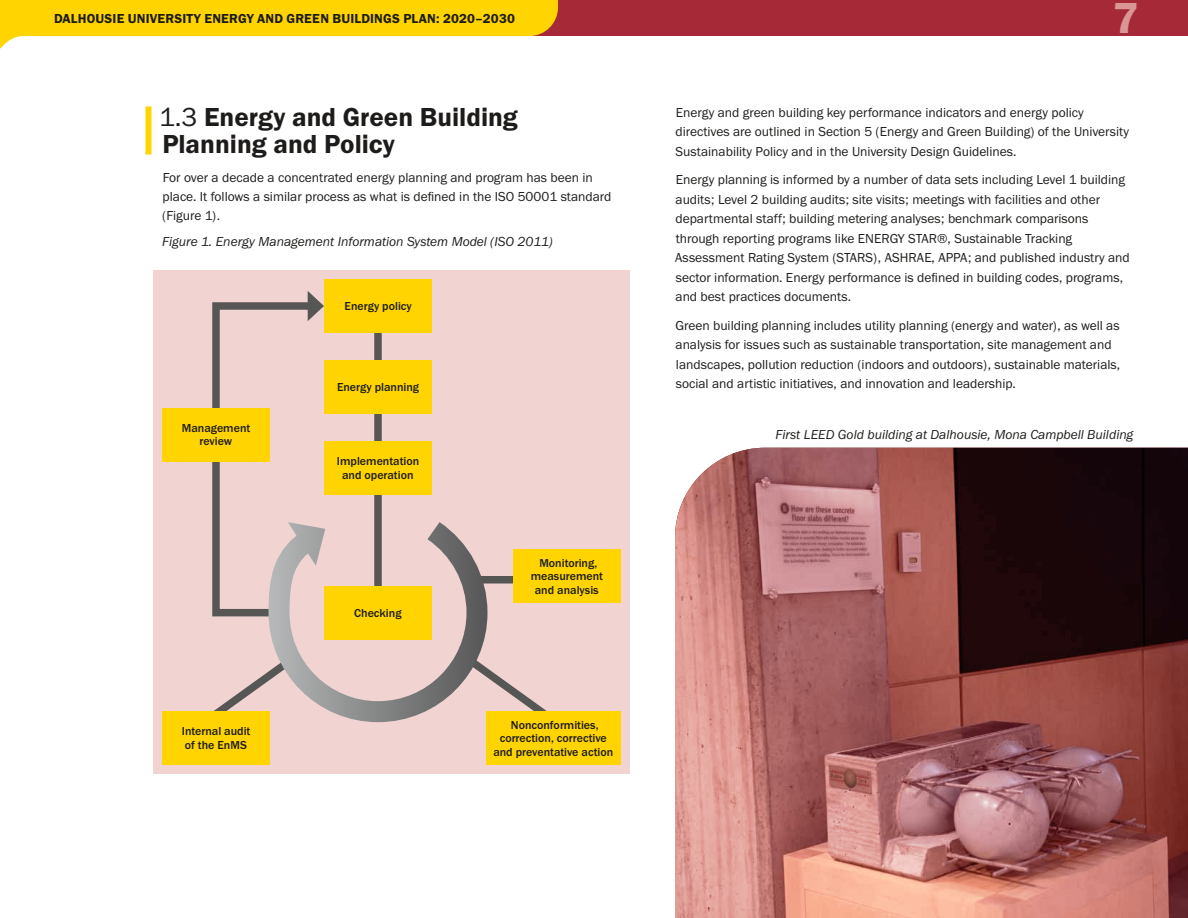
<style>
.page{position:relative;width:1188px;height:918px;background:#fff}
.page>*{position:absolute;margin:0;border:0;box-sizing:border-box;transform-origin:0 0}
.t1{font:45px "Franklin Gothic URW Dem";color:#da9694}
.t2{font:27px/27px "Franklin Gothic URW Dem";color:#1d1c1a}
.t3{font:13.5px/19.5px "Franklin Gothic URW Boo";color:#1d1c1a}
.t4{font:13.5px "Franklin Gothic URW Boo Ita";color:#1d1c1a}
.t5{font:13.5px "Franklin Gothic URW Dem";letter-spacing:.01em;color:#1d1c1a}
.t6{font:500 12px/13.5px "Franklin Gothic URW";color:#1d1c1a;text-align:center}
.s1{font-family:"Franklin Gothic URW Boo"}
</style>
<div class="page">
<div style="left:0;top:0;width:1188px;height:36px;background:#a62937"></div>
<svg style="left:0;top:0;width:558px;height:49px"></svg>
<div style="left:146px;top:106px;width:6px;height:49px;background:#ffd400"></div>
<div style="left:153px;top:270px;width:477px;height:504px;background:#f1d4d2"></div>
<svg style="left:498px;top:676px;width:49px;height:35px"></svg>
<div style="left:473px;top:576px;width:97px;height:8px;background:#565655"></div>
<svg style="left:214px;top:679px;width:44px;height:32px"></svg>
<div style="left:374px;top:327px;width:8px;height:286px;background:#565655"></div>
<div style="left:324px;top:279px;width:108px;height:54px;background:#ffd400"></div>
<div style="left:324px;top:360px;width:108px;height:54px;background:#ffd400"></div>
<div style="left:324px;top:441px;width:108px;height:54px;background:#ffd400"></div>
<div style="left:513px;top:549px;width:108px;height:54px;background:#ffd400"></div>
<div style="left:486px;top:711px;width:135px;height:54px;background:#ffd400"></div>
<div style="left:162px;top:711px;width:108px;height:54px;background:#ffd400"></div>
<div style="left:162px;top:408px;width:108px;height:54px;background:#ffd400"></div>
<svg style="left:258px;top:502px;width:240px;height:221px"></svg>
<svg style="left:212px;top:291px;width:113px;height:329px"></svg>
<svg style="left:675px;top:448px;width:513px;height:470px;background:#955a57"></svg>
<p class="t5" style="left:54px;top:10px;width:463px">DALHOUSIE UNIVERSITY ENERGY AND GREEN BUILDINGS PLAN: 2020–2030</p>
<h1 class="t1" style="left:1112px;top:-10px;width:28px">7</h1>
<h2 class="t2" style="left:159px;top:103px;width:360px"><span class="s1">1.3</span> Energy and Green Building<br>Planning and Policy</h2>
<p class="t3" style="left:162px;top:167px;width:451px">For over a decade a concentrated energy planning and program has been in place. It follows a similar process as what is defined in the ISO 50001 standard (Figure 1).</p>
<p class="t4" style="left:162px;top:233px;width:392px">Figure 1. Energy Management Information System Model (ISO 2011)</p>
<p class="t6" style="left:345px;top:299px;width:69px">Energy policy</p>
<p class="t6" style="left:337px;top:380px;width:84px">Energy planning</p>
<p class="t3" style="left:675px;top:102px;width:455px">Energy and green building key performance indicators and energy policy directives are outlined in Section 5 (Energy and Green Building) of the University<br>Sustainability Policy and in the University Design Guidelines.</p>
<p class="t3" style="left:675px;top:170px;width:456px">Energy planning is informed by a number of data sets including Level 1 building audits; Level 2 building audits; site visits; meetings with facilities and other departmental staff; building metering analyses; benchmark comparisons through reporting programs like ENERGY STAR®, Sustainable Tracking Assessment Rating System (STARS), ASHRAE, APPA; and published industry and sector information. Energy performance is defined in building codes, programs, and best practices documents.</p>
<p class="t3" style="left:675px;top:315px;width:446px">Green building planning includes utility planning (energy and water), as well as analysis for issues such as sustainable transportation, site management and landscapes, pollution reduction (indoors and outdoors), sustainable materials, social and artistic initiatives, and innovation and leadership.</p>
<p class="t6" style="left:182px;top:421px;width:70px">Management review</p>
<p class="t4" style="left:776px;top:426px;width:359px">First LEED Gold building at Dalhousie, Mona Campbell Building</p>
<p class="t6" style="left:182px;top:724px;width:70px;text-align:left">Internal audit of the EnMS</p>
<p class="t6" style="left:337px;top:454px;width:84px">Implementation and operation</p>
<p class="t6" style="left:354px;top:606px;width:49px">Checking</p>
<p class="t6" style="left:531px;top:556px;width:74px">Monitoring, measurement and analysis</p>
<p class="t6" style="left:493px;top:718px;width:121px">Nonconformities, correction, corrective and preventative action</p>
</div>
